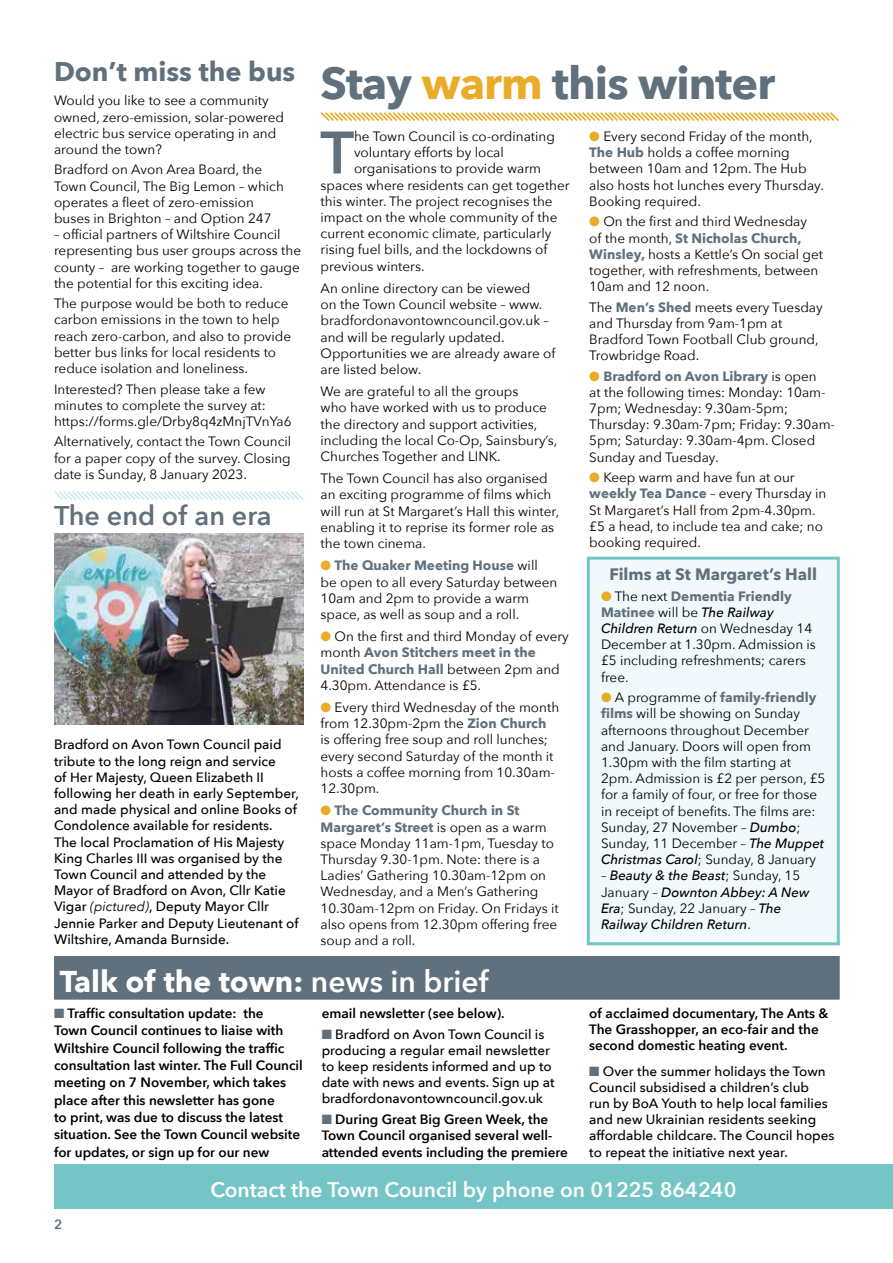
<style>
.page{position:relative;width:893px;height:1263px;background:#fff}
.page>*{position:absolute;margin:0;border:0;box-sizing:border-box;transform-origin:0 0}
.t1{font:600 59.25px "Avenir Next";color:#60717d}
.t2{font:700 45px "Avenir Next";letter-spacing:-.02em;color:#60717d}
.t3{font:700 30px "Avenir Next";color:#fff}
.t4{font:700 27px "Avenir Next";color:#60717d}
.t5{font:600 27px "Avenir Next";color:#60717d}
.t6{font:600 21px "Avenir Next";color:#fff}
.t7{font:700 16.5px "Avenir Next";color:#60717d}
.t8{font:13.5px/16.2px "Avenir Next";color:#000}
.t9{font:500 13.5px/16.2px "Avenir Next";color:#000}
.t10{font:600 13.5px/17.4px "Avenir Next";color:#000}
.t11{font:italic 500 13.5px/16.2px "Avenir Next";color:#000}
.t12{font:600 13.5px "Avenir Next";color:#60717d}
.s1{font-weight:400;font-style:italic}
.s2{color:#e9ac28}
.s3{font-weight:700;color:#60717d}
.s4{font-weight:500;font-style:italic}
.s5{font-weight:400;font-style:normal}
.s6{font-weight:600}
.s7{color:#60717d}
</style>
<div class="page">
<div style="left:587px;top:557px;width:253px;height:388px;background:#f1f9fc;border:3px solid #75c5c6"></div>
<div style="left:54px;top:1164px;width:839px;height:45px;background:#75c5c6"></div>
<svg style="left:320px;top:112px;width:519px;height:9px"></svg>
<div style="left:55px;top:957px;width:784px;height:42px;background:#60717d"></div>
<div style="left:54px;top:956px;width:786px;height:44px;border:2px solid #60717d"></div>
<img style="left:54px;top:534px;width:250px;height:191px">
<svg style="left:54px;top:491px;width:250px;height:9px"></svg>
<h3 class="t4" style="left:54px;top:48px;width:243px">Don’t miss the bus</h3>
<p class="t8" style="left:54px;top:92px;width:232px">Would you like to see a community owned, zero-emission, solar-powered electric bus service operating in and around the town?</p>
<p class="t8" style="left:54px;top:161px;width:231px">Bradford on Avon Area Board, the Town Council, The Big Lemon – which operates a fleet of zero-emission buses in Brighton – and Option 247</p>
<p class="t8" style="left:54px;top:226px;width:249px">– official partners of Wiltshire Council representing bus user groups across the county – are working together to gauge the potential for this exciting idea.</p>
<p class="t8" style="left:54px;top:295px;width:239px">The purpose would be both to reduce carbon emissions in the town to help reach zero-carbon, and also to provide better bus links for local residents to reduce isolation and loneliness.</p>
<p class="t8" style="left:54px;top:380px;width:239px">Interested? Then please take a few minutes to complete the survey at: https://forms.gle/Drby8q4zMnjTVnYa6</p>
<p class="t8" style="left:54px;top:433px;width:239px;text-align:justify">Alternatively, contact the Town Council for a paper copy of the survey. Closing date is Sunday, 8 January 2023.</p>
<h3 class="t5" style="left:54px;top:492px;width:219px">The end of an era</h3>
<p class="t9" style="left:54px;top:736px;width:246px">Bradford on Avon Town Council paid tribute to the long reign and service<br>of Her Majesty, Queen Elizabeth II following her death in early September, and made physical and online Books of Condolence available for residents.<br>The local Proclamation of His Majesty King Charles III was organised by the Town Council and attended by the Mayor of Bradford on Avon, Cllr Katie Vigar <span class="s1">(pictured)</span>, Deputy Mayor Cllr Jennie Parker and Deputy Lieutenant of Wiltshire, Amanda Burnside.</p>
<h2 class="t2" style="left:321px;top:44px;width:456px">Stay <span class="s2">warm</span> this winter</h2>
<h1 class="t1" style="left:320px;top:102px;width:35px">T</h1>
<p class="t8" style="left:354px;top:128px;width:202px">he Town Council is co-ordinating</p>
<p class="t8" style="left:354px;top:144px;width:151px">voluntary efforts by local</p>
<p class="t8" style="left:354px;top:160px;width:189px">organisations to provide warm</p>
<p class="t8" style="left:321px;top:176px;width:251px">spaces where residents can get together</p>
<p class="t8" style="left:321px;top:192px;width:233px">this winter. The project recognises the</p>
<p class="t8" style="left:321px;top:209px;width:238px">impact on the whole community of the</p>
<p class="t8" style="left:321px;top:225px;width:232px">current economic climate, particularly</p>
<p class="t8" style="left:321px;top:241px;width:228px">rising fuel bills, and the lockdowns of</p>
<p class="t8" style="left:321px;top:257px;width:105px">previous winters.</p>
<p class="t8" style="left:321px;top:280px;width:236px">An online directory can be viewed<br>on the Town Council website – www. bradfordonavontowncouncil.gov.uk – and will be regularly updated.<br>Opportunities we are already aware of are listed below.</p>
<p class="t8" style="left:321px;top:383px;width:238px">We are grateful to all the groups<br>who have worked with us to produce the directory and support activities, including the local Co-Op, Sainsbury’s, Churches Together and LINK.</p>
<p class="t8" style="left:321px;top:470px;width:240px">The Town Council has also organised an exciting programme of films which will run at St Margaret’s Hall this winter, enabling it to reprise its former role as the town cinema.</p>
<p class="t8" style="left:321px;top:557px;width:238px"><span class="s2">●</span> <span class="s3">The Quaker Meeting House</span> will be open to all every Saturday between<br>10am and 2pm to provide a warm space, as well as soup and a roll.</p>
<p class="t8" style="left:321px;top:628px;width:250px"><span class="s2">●</span> On the first and third Monday of every month <span class="s3">Avon Stitchers meet in the<br>United Church Hall</span> between 2pm and<br>4.30pm. Attendance is £5.</p>
<p class="t8" style="left:321px;top:699px;width:240px"><span class="s2">●</span> Every third Wednesday of the month from 12.30pm-2pm the <span class="s3">Zion Church<br></span>is offering free soup and roll lunches; every second Saturday of the month it hosts a coffee morning from 10.30am-<br>12.30pm.</p>
<p class="t8" style="left:321px;top:802px;width:240px"><span class="s2">●</span> <span class="s3">The Community Church in St<br>Margaret’s Street</span> is open as a warm space Monday 11am-1pm, Tuesday to<br>Thursday 9.30-1pm. Note: there is a<br>Ladies’ Gathering 10.30am-12pm on<br>Wednesday, and a Men’s Gathering<br>10.30am-12pm on Friday. On Fridays it also opens from 12.30pm offering free soup and a roll.</p>
<p class="t8" style="left:589px;top:128px;width:236px"><span class="s2">●</span> Every second Friday of the month,<br><span class="s3">The Hub</span> holds a coffee morning between 10am and 12pm. The Hub also hosts hot lunches every Thursday.<br>Booking required.</p>
<p class="t8" style="left:589px;top:213px;width:235px"><span class="s2">●</span> On the first and third Wednesday<br>of the month, <span class="s3">St Nicholas Church,<br>Winsley,</span> hosts a Kettle’s On social get together, with refreshments, between<br>10am and 12 noon.</p>
<p class="t8" style="left:589px;top:298px;width:235px">The <span class="s3">Men’s Shed</span> meets every Tuesday and Thursday from 9am-1pm at<br>Bradford Town Football Club ground,<br>Trowbridge Road.</p>
<p class="t8" style="left:589px;top:367px;width:247px"><span class="s2">●</span> <span class="s3">Bradford on Avon Library</span> is open<br>at the following times: Monday: 10am-<br>7pm; Wednesday: 9.30am-5pm;<br>Thursday: 9.30am-7pm; Friday: 9.30am-<br>5pm; Saturday: 9.30am-4pm. Closed<br>Sunday and Tuesday.</p>
<p class="t8" style="left:589px;top:469px;width:239px"><span class="s2">●</span> Keep warm and have fun at our <span class="s3">weekly Tea Dance</span> – every Thursday in<br>St Margaret’s Hall from 2pm-4.30pm. £5 a head, to include tea and cake; no booking required.</p>
<p class="t7" style="left:609px;top:560px;width:209px">Films at St Margaret’s Hall</p>
<p class="t8" style="left:601px;top:587px;width:216px"><span class="s2">●</span> The next <span class="s3">Dementia Friendly<br>Matinee</span> will be <span class="s4">The Railway<br>Children Return</span> on Wednesday 14<br>December at 1.30pm. Admission is £5 including refreshments; carers free.</p>
<p class="t8" style="left:601px;top:689px;width:226px"><span class="s2">●</span> A programme of <span class="s3">family-friendly films</span> will be showing on Sunday afternoons throughout December and January. Doors will open from 1.30pm with the film starting at 2pm. Admission is £2 per person, £5 for a family of four, or free for those in receipt of benefits. The films are:<br>Sunday, 27 November – <span class="s4">Dumbo</span>; Sunday, 11 December – <span class="s4">The Muppet Christmas Carol</span>; Sunday, 8 January</p>
<p class="t11" style="left:601px;top:867px;width:210px"><span class="s5">–</span> Beauty &amp; the Beast<span class="s5">; Sunday, 15<br>January –</span> Downton Abbey: A New<br>Era<span class="s5">; Sunday, 22 January –</span> The<br>Railway Children Return<span class="s5">.</span></p>
<h3 class="t3" style="left:60px;top:955px;width:430px">Talk of the town: <span class="s6">news in brief</span></h3>
<p class="t10" style="left:54px;top:1004px;width:250px"><span class="s7">■</span> Traffic consultation update: the<br>Town Council continues to liaise with Wiltshire Council following the traffic consultation last winter. The Full Council meeting on 7 November, which takes place after this newsletter has gone<br>to print, was due to discuss the latest situation. See the Town Council website for updates, or sign up for our new</p>
<p class="t10" style="left:322px;top:1004px;width:184px">email newsletter (see below).</p>
<p class="t9" style="left:322px;top:1025px;width:234px"><span class="s7">■</span> Bradford on Avon Town Council is producing a regular email newsletter to keep residents informed and up to date with news and events. Sign up at bradfordonavontowncouncil.gov.uk</p>
<p class="t10" style="left:322px;top:1111px;width:248px;line-height:16.2px"><span class="s7">■</span> During Great Big Green Week, the<br>Town Council organised several well&shy;attended events including the premiere</p>
<p class="t10" style="left:589px;top:1005px;width:241px;line-height:16.2px">of acclaimed documentary, The Ants &amp;<br>The Grasshopper, an eco-fair and the second domestic heating event.</p>
<p class="t9" style="left:589px;top:1062px;width:247px"><span class="s7">■</span> Over the summer holidays the Town Council subsidised a children’s club<br>run by BoA Youth to help local families and new Ukrainian residents seeking affordable childcare. The Council hopes to repeat the initiative next year.</p>
<p class="t12" style="left:54px;top:1212px;width:10px">2</p>
<h3 class="t6" style="left:210px;top:1172px;width:528px">Contact the Town Council by phone on 01225 864240</h3>
</div>
